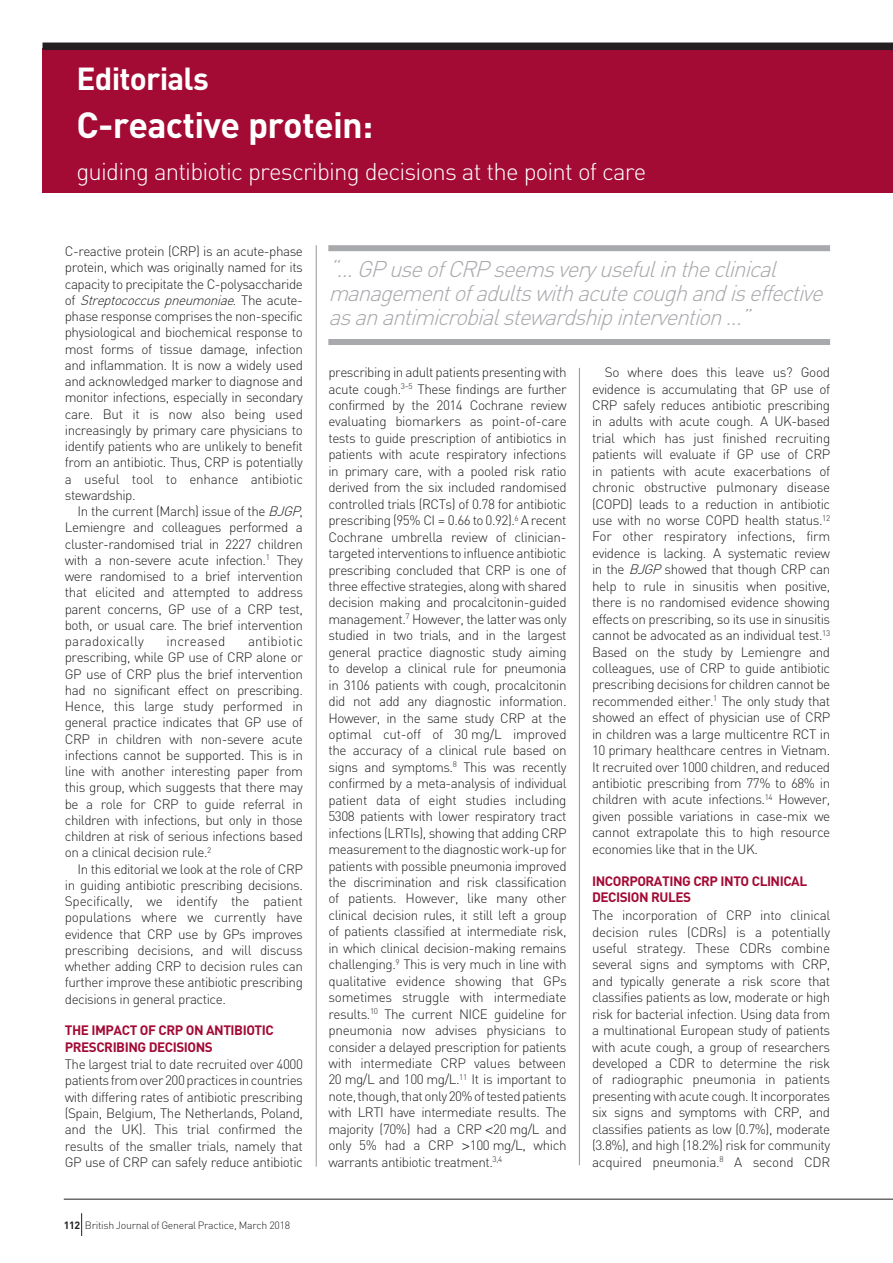
<style>
.page{position:relative;width:893px;height:1263px;background:#fff}
.page>*{position:absolute;margin:0;border:0;box-sizing:border-box;transform-origin:0 0}
.t1{font:700 36px "DIN";letter-spacing:-.02em;color:#fff}
.t2{font:700 31.5px "DIN";letter-spacing:-.025em;color:#fff}
.t3{font:300 24px "DIN";letter-spacing:-.035em;color:#fff}
.t4{font:italic 300 22.5px/24px "DIN";color:#a8a9ad}
.t5{font:300 13.5px/16.5px "DIN";letter-spacing:-.035em;color:#231f20;text-align:justify}
.t6{font:700 13.5px/16.5px "DIN";letter-spacing:-.035em;color:#a30a34}
.t7{font:300 13.5px "DIN";letter-spacing:.005em;color:#231f20}
.t8{font:300 10.5px "DIN";letter-spacing:-.025em;color:#231f20}
.s1{font-style:italic}
.s2{font-weight:700}
.s3{font-family:"Helvetica"}
</style>
<div class="page">
<div style="left:43px;top:49px;width:850px;height:144px;background:#a30a34"></div>
<hr style="left:316px;top:245px;width:1px;height:922px;background:#939598">
<hr style="left:579px;top:368px;width:1px;height:797px;background:#939598">
<div style="left:43px;top:43px;width:850px;height:7px;background:#231f20"></div>
<hr style="left:64px;top:1199px;width:829px;height:1px;background:#231f20">
<svg style="left:81px;top:1213px;width:1px;height:23px"></svg>
<div style="left:328px;top:339px;width:502px;height:6px;background:#a8a9ad"></div>
<div style="left:328px;top:245px;width:502px;height:6px;background:#a8a9ad"></div>
<h2 class="t2" style="left:77px;top:58px;width:134px">Editorials</h2>
<h1 class="t1" style="left:77px;top:101px;width:298px">C-reactive protein:</h1>
<h3 class="t3" style="left:77px;top:157px;width:571px">guiding antibiotic prescribing decisions at the point of care</h3>
<p class="t5" style="left:65px;top:243px;width:240px">C-reactive protein (CRP) is an acute-phase protein, which was originally named for its capacity to precipitate the C-polysaccharide o f <span class="s1">Streptococcuspneumoniae</span>. T h e a c u t e - phase response comprises the non-specific physiological and biochemical response to most forms of tissue damage, infection and inflammation. It is now a widely used and acknowledged marker to diagnose and monitor infections, especially in secondary care. But it is now also being used increasingly by primary care physicians to identify patients who are unlikely to benefit from an antibiotic. Thus, CRP is potentially a useful tool to enhance antibiotic stewardship.</p>
<p class="t5" style="left:65px;top:503px;width:241px;text-indent:13px">In the current (March) issue of the <span class="s1">BJGP</span>, Lemiengre and colleagues performed a cluster-randomised trial in 2227 children with a non-severe acute infection.<sup>1</sup> They were randomised to a brief intervention that elicited and attempted to address parent concerns, GP use of a CRP test, both, or usual care. The brief intervention paradoxically</p>
<p class="t5" style="left:65px;top:633px;width:240px;text-indent:183px">antibiotic prescribing, while GP use of CRP alone or GP use of CRP plus the brief intervention had no significant effect on prescribing.<br>Hence, this large study performed in general practice indicates that GP use of CRP in children with non-severe acute infections cannot be supported. This is in line with another interesting paper from this group, which suggests that there may be a role for CRP to guide referral in children with infections, but only in those children at risk of serious infections based on a clinical decision rule.<sup>2</sup></p>
<p class="t5" style="left:65px;top:860px;width:240px;text-indent:13px">In this editorial we look at the role of CRP in guiding antibiotic prescribing decisions.<br>Specifically, we identify the patient populations where we currently have evidence that CRP use by GPs improves prescribing decisions, and will discuss whether adding CRP to decision rules can further improve these antibiotic prescribing decisions in general practice.</p>
<p class="t6" style="left:65px;top:1021px;width:210px">THE IMPACT OF CRP ON ANTIBIOTIC<br>PRESCRIBING DECISIONS</p>
<p class="t5" style="left:65px;top:1056px;width:240px">The largest trial to date recruited over 4000 patients from over 200 practices in countries with differing rates of antibiotic prescribing (Spain, Belgium, The Netherlands, Poland, and the UK). This trial confirmed the results of the smaller trials, namely that GP use of CRP can safely reduce antibiotic</p>
<p class="t7" style="left:167px;top:633px;width:60px">increased</p>
<p class="t8" style="left:64px;top:1219px;width:228px"><span class="s2">112</span> British Journal of General Practice, March 2018</p>
<h3 class="t4" style="left:328px;top:256px;width:503px">“…GPuseofCRPseemsveryusefulintheclinical managementofadultswithacutecoughandiseffective asanantimicrobialstewardshipintervention…”</h3>
<p class="t5" style="left:328px;top:364px;width:240px">prescribing in adult patients presenting with acute cough.<sup>3–5</sup> These findings are further confirmed by the 2014 Cochrane review evaluating biomarkers as point-of-care tests to guide prescription of antibiotics in patients with acute respiratory infections in primary care, with a pooled risk ratio derived from the six included randomised controlled trials (RCTs) of 0.78 for antibiotic prescribing (95% CI = 0.66 to 0.92).<sup>6</sup> A recent Cochrane umbrella review of clinician&shy;targeted interventions to influence antibiotic prescribing concluded that CRP is one of three effective strategies, along with shared decision making and procalcitonin-guided management.<sup>7</sup> However, the latter was only studied in two trials, and in the largest general practice diagnostic study aiming to develop a clinical rule for pneumonia in 3106 patients with cough, procalcitonin did not add any diagnostic information.<br>However, in the same study CRP at the optimal cut-off of 30 mg/L improved the accuracy of a clinical rule based on signs and symptoms.<sup>8</sup> This was recently confirmed by a meta-analysis of individual patient data of eight studies including 5308 patients with lower respiratory tract infections (LRTIs), showing that adding CRP measurement to the diagnostic work-up for patients with possible pneumonia improved the discrimination and risk classification of patients. However, like many other clinical decision rules, it still left a group of patients classified at intermediate risk, in which clinical decision-making remains challenging.<sup>9</sup> This is very much in line with qualitative evidence showing that GPs sometimes struggle with intermediate results.<sup>10</sup> The current NICE guideline for pneumonia now advises physicians to consider a delayed prescription for patients with intermediate CRP values between 20 mg/L and 100 mg/L.<sup>11</sup> It is important to note, though, that only 20% of tested patients with LRTI have intermediate results. The majority (70%) had a CRP <span class="s3">&lt;</span>20 mg/L and only 5% had a CRP <span class="s3">&gt;</span>100 mg/L, which warrants antibiotic treatment.<sup>3,4</sup></p>
<p class="t5" style="left:592px;top:364px;width:240px;text-indent:13px">So where does this leave us? Good evidence is accumulating that GP use of CRP safely reduces antibiotic prescribing in adults with acute cough. A UK-based trial which has just finished recruiting patients will evaluate if GP use of CRP in patients with acute exacerbations of chronic obstructive pulmonary disease (COPD) leads to a reduction in antibiotic use with no worse COPD health status.<sup>12<br></sup>For other respiratory infections, firm evidence is lacking. A systematic review in the <span class="s1">BJGP</span>showed that though CRP can help to rule in sinusitis when positive, there is no randomised evidence showing effects on prescribing, so its use in sinusitis cannot be advocated as an individual test.<sup>13<br></sup>Based on the study by Lemiengre and colleagues, use of CRP to guide antibiotic prescribing decisions for children cannot be recommended either.<sup>1</sup> The only study that showed an effect of physician use of CRP in children was a large multicentre RCT in 10 primary healthcare centres in Vietnam.<br>It recruited over 1000 children, and reduced antibiotic prescribing from 77% to 68% in children with acute infections.<sup>14</sup> However, given possible variations in case-mix we cannot extrapolate this to high resource economies like that in the UK.</p>
<p class="t6" style="left:592px;top:872px;width:217px">INCORPORATING CRP INTO CLINICAL<br>DECISION RULES</p>
<p class="t5" style="left:592px;top:907px;width:240px">The incorporation of CRP into clinical decision rules (CDRs) is a potentially useful strategy. These CDRs combine several signs and symptoms with CRP, and typically generate a risk score that classifies patients as low, moderate or high risk for bacterial infection. Using data from a multinational European study of patients with acute cough, a group of researchers developed a CDR to determine the risk of radiographic pneumonia in patients presenting with acute cough. It incorporates six signs and symptoms with CRP, and classifies patients as low (0.7%), moderate (3.8%), and high (18.2%) risk for community acquired pneumonia.<sup>8</sup> A second CDR</p>
</div>
